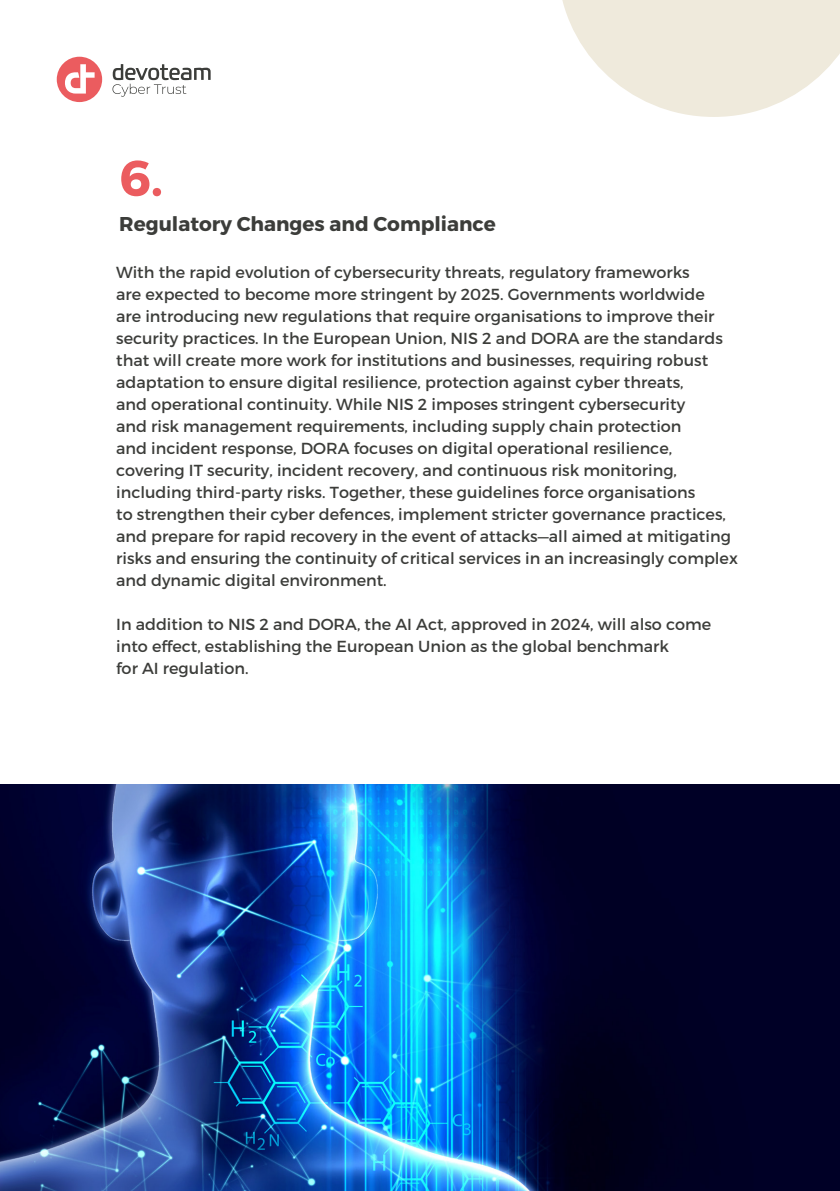
<style>
.page{position:relative;width:840px;height:1191px;background:#fff}
.page>*{position:absolute;margin:0;border:0;box-sizing:border-box;transform-origin:0 0}
.t1{font:700 50px "Montserrat";color:#eb5c5f}
.t2{font:700 20px "Montserrat";color:#3c3d3a}
.t3{font:16px/22px "Montserrat";color:#3c3d3a}
</style>
<div class="page">
<div style="left:57px;top:57px;width:45px;height:45px;background:#eb5c5f;border-radius:50%"></div>
<svg style="left:112px;top:64px;width:98px;height:33px"></svg>
<svg style="left:65px;top:64px;width:29px;height:30px"></svg>
<svg style="left:562px;top:0;width:277px;height:117px"></svg>
<img style="left:0;top:784px;width:839px;height:407px">
<h1 class="t1" style="left:119px;top:147px;width:45px">6.</h1>
<p class="t2" style="left:119px;top:211px;width:378px">Regulatory Changes and Compliance</p>
<p class="t3" style="left:116px;top:261px;width:623px">With the rapid evolution of cybersecurity threats, regulatory frameworks<br>are expected to become more stringent by 2025. Governments worldwide<br>are introducing new regulations that require organisations to improve their security practices. In the European Union, NIS 2 and DORA are the standards that will create more work for institutions and businesses, requiring robust adaptation to ensure digital resilience, protection against cyber threats,<br>and operational continuity. While NIS 2 imposes stringent cybersecurity<br>and risk management requirements, including supply chain protection<br>and incident response, DORA focuses on digital operational resilience, covering IT security, incident recovery, and continuous risk monitoring, including third-party risks. Together, these guidelines force organisations<br>to strengthen their cyber defences, implement stricter governance practices, and prepare for rapid recovery in the event of attacks—all aimed at mitigating risks and ensuring the continuity of critical services in an increasingly complex and dynamic digital environment.</p>
<p class="t3" style="left:116px;top:613px;width:596px">In addition to NIS 2 and DORA, the AI Act, approved in 2024, will also come into effect, establishing the European Union as the global benchmark<br>for AI regulation.</p>
</div>
